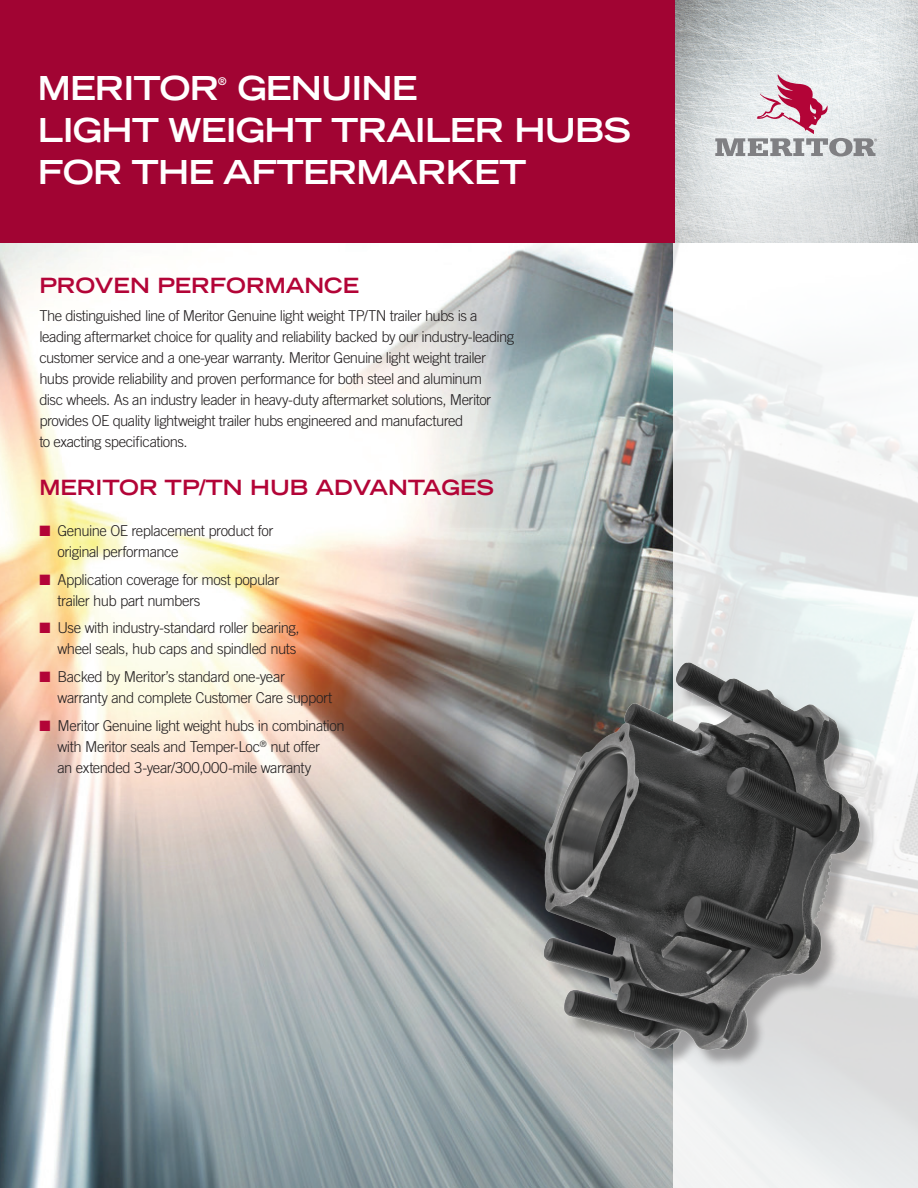
<style>
.page{position:relative;width:918px;height:1188px;background:#fff}
.page>*{position:absolute;margin:0;border:0;box-sizing:border-box;transform-origin:0 0}
.t1{font:700 expanded 33px/42px "Trade Gothic LT Std";letter-spacing:-.025em;color:#fff}
.t2{font:700 expanded 21px "Trade Gothic LT Std";color:#b30437}
.t3{font:300 15px/21px "Trade Gothic LT Std";letter-spacing:-.035em;color:#231f20}
.t4{font:700 expanded 10.5px "Trade Gothic LT Std";color:#fff}
.s1{color:#b30437}
</style>
<div class="page">
<img style="left:0;top:243px;width:674px;height:945px">
<svg style="left:674px;top:243px;width:244px;height:945px"></svg>
<div style="left:0;top:0;width:675px;height:243px;background:#a10433"></div>
<img style="left:675px;top:0;width:243px;height:243px">
<svg style="left:715px;top:74px;width:162px;height:82px;background:#d3c5cc"></svg>
<img style="left:516px;top:640px;width:402px;height:432px">
<h1 class="t1" style="left:38px;top:66px;width:183px">MERITOR</h1>
<p class="t4" style="left:218px;top:74px;width:10px">®</p>
<h1 class="t1" style="left:38px;top:66px;width:595px;text-indent:200px">GENUINE<br>LIGHT WEIGHT TRAILER HUBS<br>FOR THE AFTERMARKET</h1>
<h2 class="t2" style="left:39px;top:272px;width:321px">PROVEN PERFORMANCE</h2>
<p class="t3" style="left:39px;top:305px;width:476px">The distinguished line of Meritor Genuine light weight TP/TN trailer hubs is a leading aftermarket choice for quality and reliability backed by our industry-leading customer service and a one-year warranty. Meritor Genuine light weight trailer hubs provide reliability and proven performance for both steel and aluminum<br>disc wheels. As an industry leader in heavy-duty aftermarket solutions, Meritor provides OE quality lightweight trailer hubs engineered and manufactured<br>to exacting specifications.</p>
<h2 class="t2" style="left:39px;top:473px;width:456px">MERITOR TP/TN HUB ADVANTAGES</h2>
<p class="t3" style="left:57px;top:520px;width:217px;text-indent:-18px"><span class="s1">■</span> Genuine OE replacement product for original performance</p>
<p class="t3" style="left:57px;top:569px;width:223px;text-indent:-18px"><span class="s1">■</span> Application coverage for most popular trailer hub part numbers</p>
<p class="t3" style="left:39px;top:617px;width:262px;text-align:right"><span class="s1">■</span> Use with industry-standard roller bearing, wheel seals, hub caps and spindled nuts</p>
<p class="t3" style="left:57px;top:666px;width:276px;text-indent:-18px"><span class="s1">■</span> Backed by Meritor’s standard one-year warranty and complete Customer Care support</p>
<p class="t3" style="left:57px;top:715px;width:289px;text-indent:-18px"><span class="s1">■</span> Meritor Genuine light weight hubs in combination with Meritor seals and Temper-Loc<sup>®</sup> nut offer<br>an extended 3-year/300,000-mile warranty</p>
</div>
